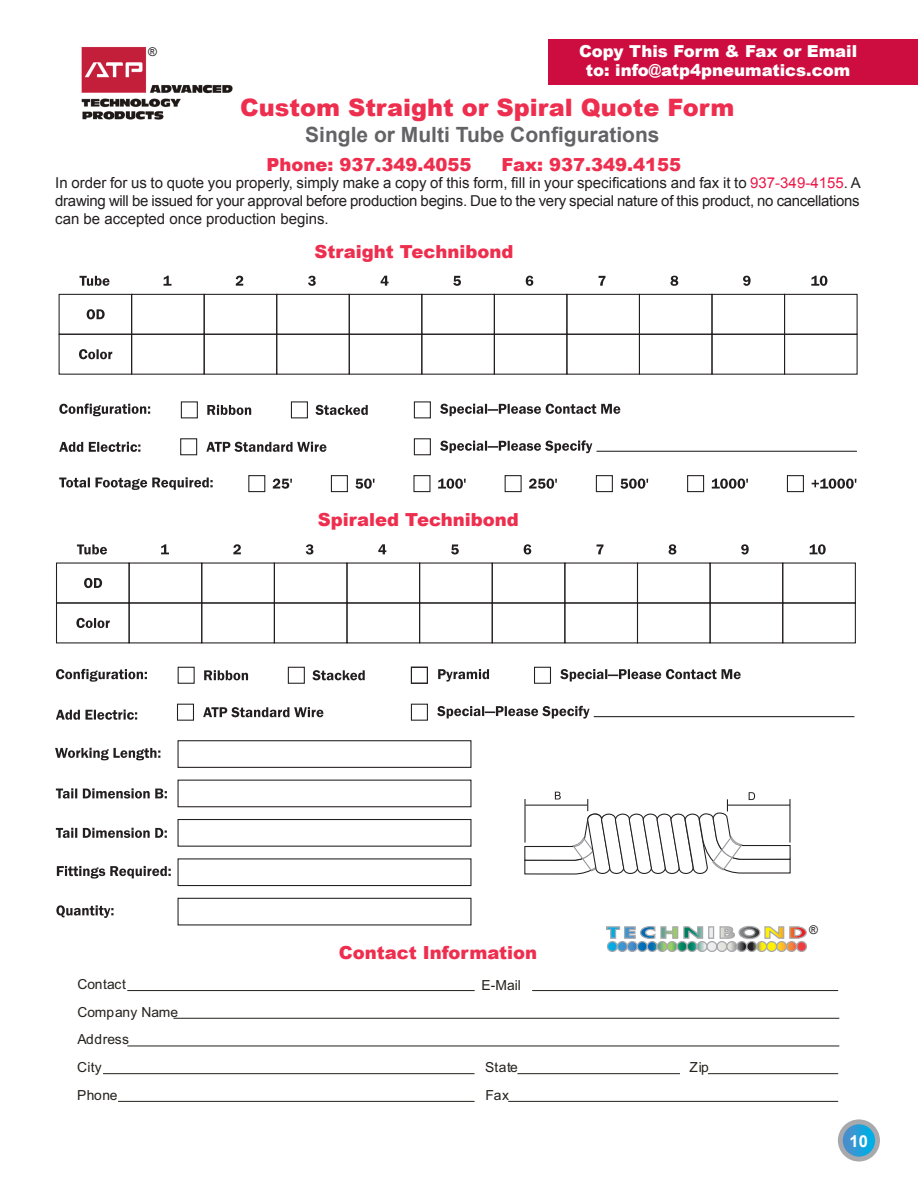
<style>
.page{position:relative;width:918px;height:1188px;background:#fff}
.page>*{position:absolute;margin:0;border:0;box-sizing:border-box;transform-origin:0 0}
.t1{font:900 24px "Arial";color:#ee2e4e}
.t2{font:700 21px "Arial";color:#636366}
.t3{font:900 18px "Arial";color:#ee2e4e}
.t4{font:900 16.5px "Arial";color:#fff}
.t5{font:700 16.5px "Arial";color:#fff}
.t6{font:15px/18px "Arial";color:#231f20;text-align:justify}
.t7{font:13.8px/27.8px "Arial";letter-spacing:.005em;color:#23211b}
.t8{font:12px "Arial";color:#231f20}
.s1{color:#ed1748}
</style>
<div class="page">
<svg style="left:840px;top:1122px;width:38px;height:37px"></svg>
<div style="left:838px;top:1119px;width:42px;height:43px;border:5px solid #a8a9ad;border-radius:50%"></div>
<div style="left:549px;top:39px;width:369px;height:45px;background:#cd0d40"></div>
<hr style="left:533px;top:990px;width:305px;height:1px;background:#23211b">
<hr style="left:128px;top:990px;width:346px;height:1px;background:#23211b">
<hr style="left:174px;top:1018px;width:665px;height:1px;background:#23211b">
<hr style="left:128px;top:1046px;width:711px;height:1px;background:#23211b">
<hr style="left:708px;top:1073px;width:130px;height:1px;background:#23211b">
<hr style="left:518px;top:1073px;width:162px;height:1px;background:#23211b">
<hr style="left:104px;top:1073px;width:370px;height:1px;background:#23211b">
<hr style="left:509px;top:1101px;width:329px;height:1px;background:#23211b">
<hr style="left:119px;top:1101px;width:355px;height:1px;background:#23211b">
<div style="left:59px;top:294px;width:73px;height:41px;border:1px solid #231f20"></div>
<div style="left:59px;top:334px;width:73px;height:41px;border:1px solid #231f20"></div>
<div style="left:131px;top:294px;width:74px;height:41px;border:1px solid #231f20"></div>
<div style="left:131px;top:334px;width:74px;height:41px;border:1px solid #231f20"></div>
<div style="left:204px;top:294px;width:73px;height:41px;border:1px solid #231f20"></div>
<div style="left:204px;top:334px;width:73px;height:41px;border:1px solid #231f20"></div>
<div style="left:276px;top:294px;width:74px;height:41px;border:1px solid #231f20"></div>
<div style="left:276px;top:334px;width:74px;height:41px;border:1px solid #231f20"></div>
<div style="left:349px;top:294px;width:73px;height:41px;border:1px solid #231f20"></div>
<div style="left:349px;top:334px;width:73px;height:41px;border:1px solid #231f20"></div>
<div style="left:421px;top:294px;width:74px;height:41px;border:1px solid #231f20"></div>
<div style="left:421px;top:334px;width:74px;height:41px;border:1px solid #231f20"></div>
<div style="left:494px;top:294px;width:73px;height:41px;border:1px solid #231f20"></div>
<div style="left:494px;top:334px;width:73px;height:41px;border:1px solid #231f20"></div>
<div style="left:566px;top:294px;width:74px;height:41px;border:1px solid #231f20"></div>
<div style="left:566px;top:334px;width:74px;height:41px;border:1px solid #231f20"></div>
<div style="left:639px;top:294px;width:74px;height:41px;border:1px solid #231f20"></div>
<div style="left:639px;top:334px;width:74px;height:41px;border:1px solid #231f20"></div>
<div style="left:711px;top:294px;width:74px;height:41px;border:1px solid #231f20"></div>
<div style="left:711px;top:334px;width:74px;height:41px;border:1px solid #231f20"></div>
<div style="left:784px;top:294px;width:74px;height:41px;border:1px solid #231f20"></div>
<div style="left:784px;top:334px;width:74px;height:41px;border:1px solid #231f20"></div>
<svg style="left:80px;top:276px;width:747px;height:10px"></svg>
<svg style="left:87px;top:309px;width:18px;height:10px"></svg>
<svg style="left:79px;top:349px;width:33px;height:10px"></svg>
<svg style="left:59px;top:403px;width:91px;height:13px"></svg>
<svg style="left:207px;top:405px;width:44px;height:10px"></svg>
<svg style="left:315px;top:405px;width:53px;height:10px"></svg>
<svg style="left:440px;top:404px;width:180px;height:12px"></svg>
<svg style="left:440px;top:440px;width:152px;height:13px"></svg>
<svg style="left:206px;top:442px;width:120px;height:10px"></svg>
<svg style="left:273px;top:479px;width:19px;height:10px"></svg>
<svg style="left:355px;top:479px;width:20px;height:10px"></svg>
<svg style="left:438px;top:479px;width:28px;height:10px"></svg>
<svg style="left:529px;top:479px;width:28px;height:10px"></svg>
<svg style="left:620px;top:479px;width:28px;height:10px"></svg>
<svg style="left:712px;top:479px;width:36px;height:10px"></svg>
<svg style="left:812px;top:479px;width:44px;height:10px"></svg>
<svg style="left:59px;top:442px;width:81px;height:10px"></svg>
<svg style="left:59px;top:477px;width:154px;height:13px"></svg>
<div style="left:248px;top:475px;width:17px;height:17px;border:1px solid #231f20"></div>
<div style="left:181px;top:401px;width:17px;height:17px;border:1px solid #231f20"></div>
<div style="left:291px;top:401px;width:17px;height:17px;border:1px solid #231f20"></div>
<div style="left:414px;top:401px;width:17px;height:17px;border:1px solid #231f20"></div>
<div style="left:414px;top:438px;width:17px;height:17px;border:1px solid #231f20"></div>
<div style="left:180px;top:438px;width:17px;height:17px;border:1px solid #231f20"></div>
<div style="left:331px;top:475px;width:17px;height:17px;border:1px solid #231f20"></div>
<div style="left:413px;top:475px;width:17px;height:17px;border:1px solid #231f20"></div>
<div style="left:505px;top:475px;width:17px;height:17px;border:1px solid #231f20"></div>
<div style="left:596px;top:475px;width:17px;height:17px;border:1px solid #231f20"></div>
<div style="left:687px;top:475px;width:17px;height:17px;border:1px solid #231f20"></div>
<div style="left:787px;top:475px;width:17px;height:17px;border:1px solid #231f20"></div>
<hr style="left:597px;top:451px;width:260px;height:1px;background:#231f20">
<div style="left:56px;top:563px;width:74px;height:41px;border:1px solid #231f20"></div>
<div style="left:56px;top:602px;width:74px;height:41px;border:1px solid #231f20"></div>
<div style="left:129px;top:563px;width:73px;height:41px;border:1px solid #231f20"></div>
<div style="left:129px;top:602px;width:73px;height:41px;border:1px solid #231f20"></div>
<div style="left:201px;top:563px;width:74px;height:41px;border:1px solid #231f20"></div>
<div style="left:201px;top:602px;width:74px;height:41px;border:1px solid #231f20"></div>
<div style="left:274px;top:563px;width:74px;height:41px;border:1px solid #231f20"></div>
<div style="left:274px;top:602px;width:74px;height:41px;border:1px solid #231f20"></div>
<div style="left:346px;top:563px;width:74px;height:41px;border:1px solid #231f20"></div>
<div style="left:346px;top:602px;width:74px;height:41px;border:1px solid #231f20"></div>
<div style="left:419px;top:563px;width:74px;height:41px;border:1px solid #231f20"></div>
<div style="left:419px;top:602px;width:74px;height:41px;border:1px solid #231f20"></div>
<div style="left:492px;top:563px;width:73px;height:41px;border:1px solid #231f20"></div>
<div style="left:492px;top:602px;width:73px;height:41px;border:1px solid #231f20"></div>
<div style="left:564px;top:563px;width:74px;height:41px;border:1px solid #231f20"></div>
<div style="left:564px;top:602px;width:74px;height:41px;border:1px solid #231f20"></div>
<div style="left:637px;top:563px;width:74px;height:41px;border:1px solid #231f20"></div>
<div style="left:637px;top:602px;width:74px;height:41px;border:1px solid #231f20"></div>
<div style="left:710px;top:563px;width:73px;height:41px;border:1px solid #231f20"></div>
<div style="left:710px;top:602px;width:73px;height:41px;border:1px solid #231f20"></div>
<div style="left:782px;top:563px;width:74px;height:41px;border:1px solid #231f20"></div>
<div style="left:782px;top:602px;width:74px;height:41px;border:1px solid #231f20"></div>
<svg style="left:77px;top:544px;width:749px;height:11px"></svg>
<svg style="left:84px;top:578px;width:18px;height:10px"></svg>
<svg style="left:76px;top:618px;width:34px;height:10px"></svg>
<svg style="left:56px;top:669px;width:91px;height:13px"></svg>
<svg style="left:204px;top:670px;width:44px;height:10px"></svg>
<svg style="left:312px;top:670px;width:53px;height:10px"></svg>
<svg style="left:438px;top:669px;width:51px;height:13px"></svg>
<svg style="left:560px;top:669px;width:181px;height:13px"></svg>
<svg style="left:437px;top:706px;width:153px;height:13px"></svg>
<svg style="left:203px;top:707px;width:120px;height:10px"></svg>
<svg style="left:56px;top:710px;width:81px;height:10px"></svg>
<svg style="left:55px;top:748px;width:105px;height:12px"></svg>
<svg style="left:56px;top:788px;width:111px;height:11px"></svg>
<svg style="left:56px;top:828px;width:111px;height:10px"></svg>
<svg style="left:57px;top:866px;width:114px;height:13px"></svg>
<svg style="left:56px;top:905px;width:58px;height:13px"></svg>
<div style="left:178px;top:667px;width:17px;height:17px;border:1px solid #231f20"></div>
<div style="left:288px;top:667px;width:17px;height:17px;border:1px solid #231f20"></div>
<div style="left:411px;top:667px;width:17px;height:17px;border:1px solid #231f20"></div>
<div style="left:534px;top:667px;width:17px;height:17px;border:1px solid #231f20"></div>
<div style="left:411px;top:704px;width:17px;height:17px;border:1px solid #231f20"></div>
<div style="left:177px;top:704px;width:17px;height:17px;border:1px solid #231f20"></div>
<hr style="left:594px;top:716px;width:260px;height:1px;background:#231f20">
<div style="left:178px;top:740px;width:293px;height:28px;border:1px solid #231f20"></div>
<div style="left:178px;top:780px;width:293px;height:27px;border:1px solid #231f20"></div>
<div style="left:178px;top:819px;width:293px;height:28px;border:1px solid #231f20"></div>
<div style="left:178px;top:858px;width:293px;height:28px;border:1px solid #231f20"></div>
<div style="left:178px;top:898px;width:293px;height:27px;border:1px solid #231f20"></div>
<svg style="left:524px;top:792px;width:267px;height:83px"></svg>
<img style="left:81px;top:47px;width:152px;height:73px">
<img style="left:606px;top:925px;width:201px;height:27px">
<p class="t4" style="left:579px;top:39px;width:280px">Copy This Form &amp; Fax or Email</p>
<p class="t4" style="left:586px;top:59px;width:266px">to: info@atp4pneumatics.com</p>
<p class="t1" style="left:240px;top:90px;width:496px">Custom Straight or Spiral Quote Form</p>
<p class="t3" style="left:266px;top:152px;width:207px">Phone: 937.349.4055</p>
<p class="t3" style="left:501px;top:152px;width:181px">Fax: 937.349.4155</p>
<p class="t6" style="left:55px;top:174px;width:807px">In order for us to quote you properly, simply make a copy of this form, fill in your specifications and fax it to <span class="s1">937-349-4155</span>. A drawing will be issued for your approval before production begins. Due to the very special nature of this product, no cancellations can be accepted once production begins.</p>
<p class="t8" style="left:148px;top:43px;width:10px">®</p>
<p class="t2" style="left:305px;top:121px;width:356px">Single or Multi Tube Configurations</p>
<p class="t3" style="left:314px;top:238px;width:200px">Straight Technibond</p>
<p class="t3" style="left:318px;top:507px;width:202px">Spiraled Technibond</p>
<p class="t7" style="left:77px;top:970px;width:103px">Contact<br>Company Name<br>Address<br>City</p>
<p class="t3" style="left:339px;top:940px;width:200px">Contact Information</p>
<p class="t7" style="left:482px;top:971px;width:41px">E-Mail</p>
<p class="t7" style="left:485px;top:1053px;width:34px">State</p>
<p class="t7" style="left:690px;top:1053px;width:21px">Zip</p>
<p class="t7" style="left:77px;top:1081px;width:42px">Phone</p>
<p class="t7" style="left:485px;top:1081px;width:25px">Fax</p>
<p class="t8" style="left:809px;top:922px;width:10px">®</p>
<p class="t5" style="left:850px;top:1130px;width:20px">10</p>
</div>
